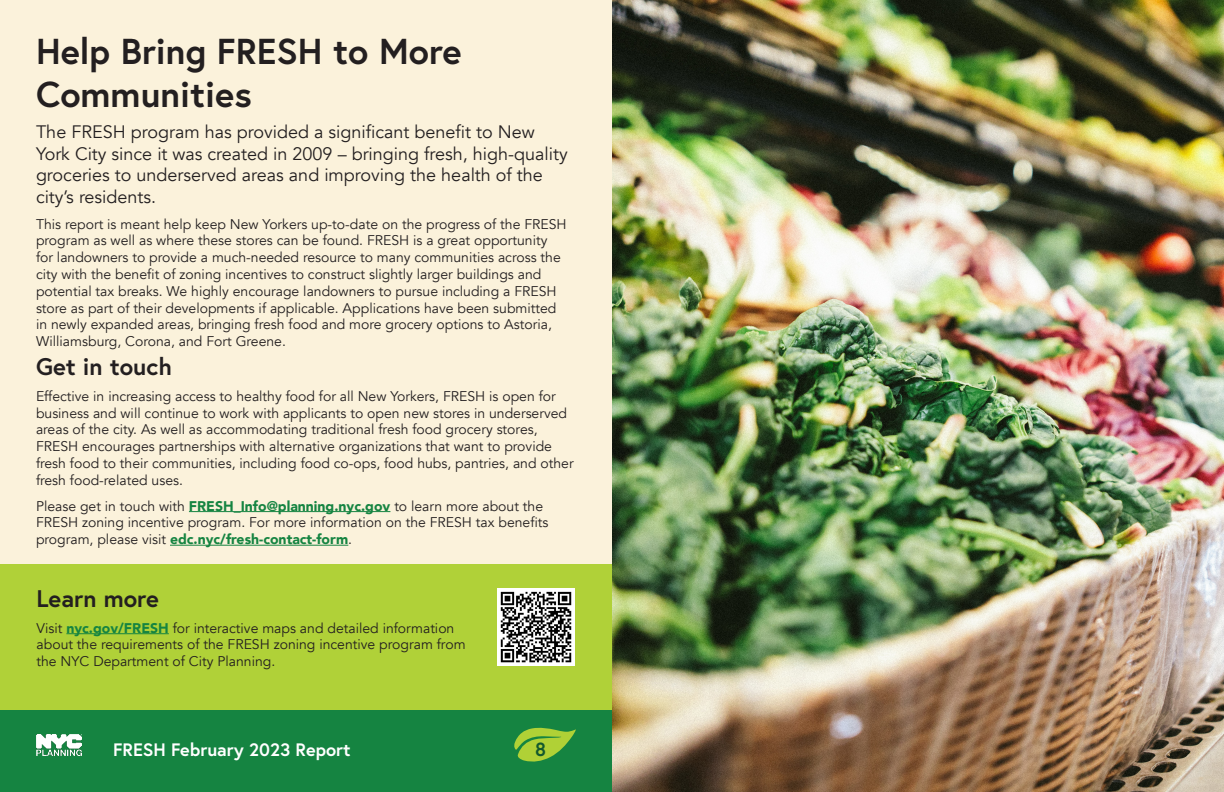
<style>
.page{position:relative;width:1224px;height:792px;background:#fff}
.page>*{position:absolute;margin:0;border:0;box-sizing:border-box;transform-origin:0 0}
.t1{font:700 36px/43.2px "Europa";color:#231f20}
.t2{font:700 24px "Europa";color:#231f20}
.t3{font:700 19px "Europa";color:#12592d}
.t4{font:18px/21.6px "Avenir";color:#231f20}
.t5{font:700 18px "Europa";color:#fff}
.t6{font:14px/16.8px "Avenir";color:#231f20}
.s1{font-weight:900;color:#158441}
</style>
<div class="page">
<div style="left:0;top:0;width:612px;height:792px;background:#fbf2db"></div>
<div style="left:0;top:708px;width:612px;height:84px;background:#158441"></div>
<img style="left:36px;top:734px;width:45px;height:22px">
<svg style="left:514px;top:727px;width:62px;height:35px"></svg>
<div style="left:0;top:564px;width:612px;height:145px;background:#b0d138"></div>
<hr style="left:189px;top:511px;width:201px;height:1px;background:#158441">
<hr style="left:170px;top:545px;width:178px;height:1px;background:#158441">
<hr style="left:66px;top:633px;width:103px;height:1px;background:#158441">
<img style="left:498px;top:589px;width:76px;height:77px">
<img style="left:612px;top:0;width:612px;height:792px">
<h1 class="t1" style="left:36px;top:29px;width:427px">Help Bring FRESH to More<br>Communities</h1>
<p class="t4" style="left:36px;top:121px;width:533px">The FRESH program has provided a significant benefit to New York City since it was created in 2009 – bringing fresh, high-quality groceries to underserved areas and improving the health of the city’s residents.</p>
<p class="t6" style="left:36px;top:216px;width:532px">This report is meant help keep New Yorkers up-to-date on the progress of the FRESH program as well as where these stores can be found. FRESH is a great opportunity for landowners to provide a much-needed resource to many communities across the city with the benefit of zoning incentives to construct slightly larger buildings and potential tax breaks. We highly encourage landowners to pursue including a FRESH store as part of their developments if applicable. Applications have been submitted in newly expanded areas, bringing fresh food and more grocery options to Astoria, Williamsburg, Corona, and Fort Greene.</p>
<h2 class="t2" style="left:36px;top:350px;width:137px">Get in touch</h2>
<p class="t6" style="left:36px;top:388px;width:539px">Effective in increasing access to healthy food for all New Yorkers, FRESH is open for business and will continue to work with applicants to open new stores in underserved areas of the city. As well as accommodating traditional fresh food grocery stores, FRESH encourages partnerships with alternative organizations that want to provide fresh food to their communities, including food co-ops, food hubs, pantries, and other fresh food-related uses.</p>
<p class="t6" style="left:36px;top:498px;width:514px">Please get in touch with <span class="s1">FRESH_Info@planning.nyc.gov</span> to learn more about the<br>FRESH zoning incentive program. For more information on the FRESH tax benefits program, please visit <span class="s1">edc.nyc/fresh-contact-form</span>.</p>
<h2 class="t2" style="left:37px;top:582px;width:124px">Learn more</h2>
<p class="t6" style="left:37px;top:620px;width:431px">Visit <span class="s1">nyc.gov/FRESH</span> for interactive maps and detailed information about the requirements of the FRESH zoning incentive program from the NYC Department of City Planning.</p>
<p class="t5" style="left:113px;top:737px;width:239px">FRESH February 2023 Report</p>
<h3 class="t3" style="left:535px;top:736px;width:12px">8</h3>
</div>
